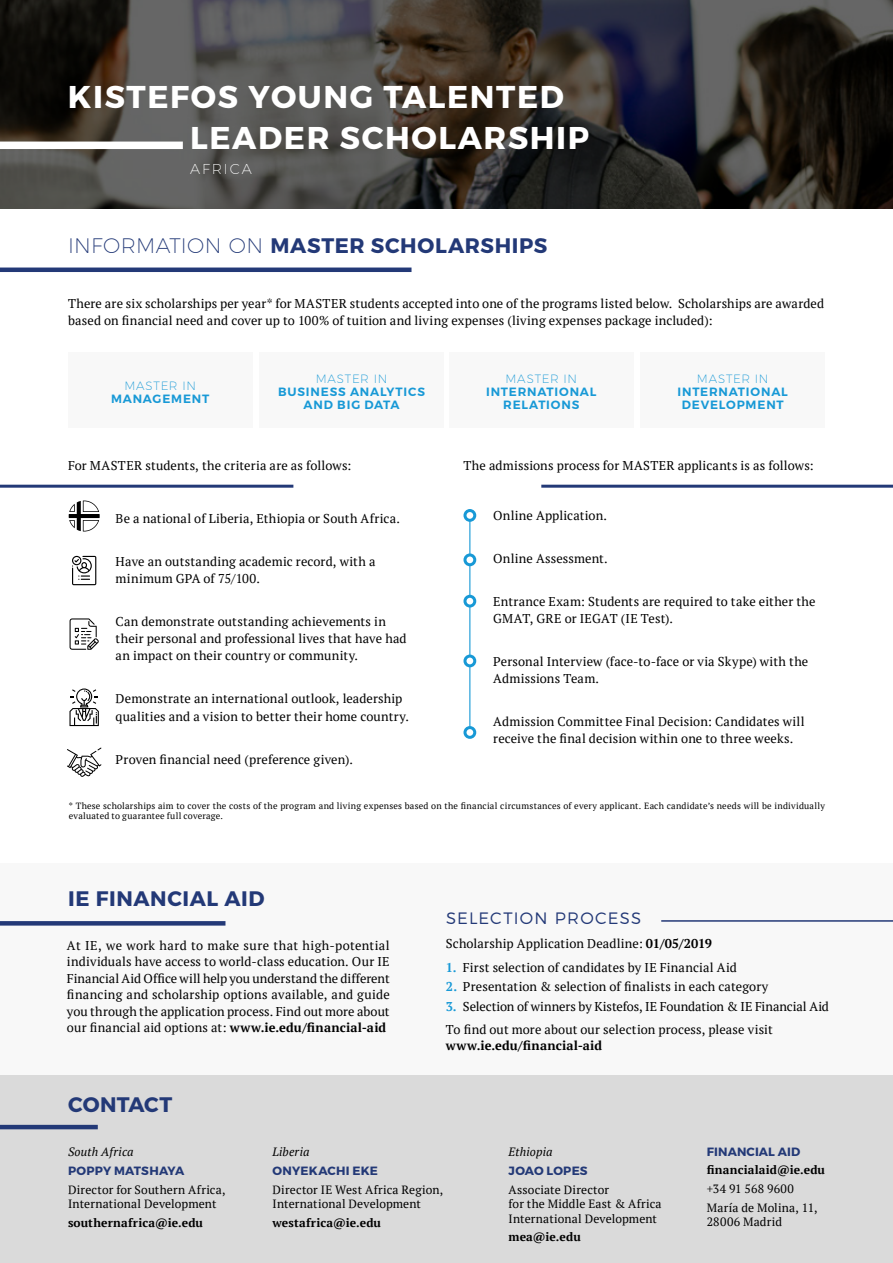
<style>
.page{position:relative;width:893px;height:1263px;background:#fff}
.page>*{position:absolute;margin:0;border:0;box-sizing:border-box;transform-origin:0 0}
.t1{font:700 31.5px "Montserrat";letter-spacing:.05em;color:#fff}
.t2{font:700 21px "Montserrat";letter-spacing:.03em;color:#233977}
.t3{font:700 21px "Montserrat";letter-spacing:.005em;color:#233977}
.t4{font:300 16.5px "Montserrat";letter-spacing:.075em;color:#233977}
.t5{font:200 14.4px "Montserrat";letter-spacing:.125em;color:#fff}
.t6{font:12.75px/17.2px "PT Serif";letter-spacing:.005em;color:#000}
.t7{font:700 12.75px "PT Serif";letter-spacing:.015em;color:#000}
.t8{font:12px/14.4px "PT Serif";letter-spacing:.015em;color:#000}
.t9{font:600 12px/13.2px "Montserrat";letter-spacing:.065em;color:#1899d6;text-align:center}
.t10{font:700 12px "PT Serif";letter-spacing:.015em;color:#000}
.t11{font:700 12px "Montserrat";letter-spacing:.015em;color:#233977}
.t12{font:200 12px "Montserrat";letter-spacing:.06em;color:#1899d6}
.t13{font:italic 12px "PT Serif";letter-spacing:.01em;color:#000}
.t14{font:9px/9.9px "PT Serif";letter-spacing:.025em;color:#000}
.s1{font-weight:200}
.s2{font-weight:700}
.s3{font-weight:700;color:#1899d6}
</style>
<div class="page">
<div style="left:0;top:863px;width:893px;height:400px;background:#f8f8f8"></div>
<div style="left:0;top:1076px;width:893px;height:187px;background:#dadada"></div>
<svg style="left:0;top:0;width:893px;height:208px;background:#3a3735"></svg>
<hr style="left:469px;top:509px;width:1px;height:223px;background:#1899d6">
<div style="left:68px;top:353px;width:184px;height:75px;background:#f8f8f8"></div>
<div style="left:259px;top:353px;width:185px;height:75px;background:#f8f8f8"></div>
<div style="left:449px;top:353px;width:184px;height:75px;background:#f8f8f8"></div>
<div style="left:640px;top:353px;width:185px;height:75px;background:#f8f8f8"></div>
<svg style="left:69px;top:500px;width:31px;height:31px"></svg>
<svg style="left:72px;top:556px;width:24px;height:29px"></svg>
<svg style="left:69px;top:688px;width:30px;height:38px"></svg>
<svg style="left:70px;top:618px;width:29px;height:32px"></svg>
<svg style="left:67px;top:747px;width:34px;height:30px"></svg>
<div style="left:465px;top:510px;width:10px;height:10px;background:#fff;border-radius:50%"></div>
<div style="left:463px;top:509px;width:13px;height:13px;border:3px solid #1899d6;border-radius:50%"></div>
<div style="left:465px;top:555px;width:10px;height:10px;background:#fff;border-radius:50%"></div>
<div style="left:463px;top:553px;width:13px;height:13px;border:3px solid #1899d6;border-radius:50%"></div>
<div style="left:465px;top:596px;width:10px;height:10px;background:#fff;border-radius:50%"></div>
<div style="left:463px;top:595px;width:13px;height:12px;border:3px solid #1899d6;border-radius:50%"></div>
<div style="left:465px;top:656px;width:10px;height:10px;background:#fff;border-radius:50%"></div>
<div style="left:463px;top:655px;width:13px;height:12px;border:3px solid #1899d6;border-radius:50%"></div>
<div style="left:465px;top:727px;width:10px;height:10px;background:#fff;border-radius:50%"></div>
<div style="left:463px;top:726px;width:13px;height:13px;border:3px solid #1899d6;border-radius:50%"></div>
<hr style="left:0;top:485px;width:293px;height:3px;background:#233977">
<hr style="left:541px;top:485px;width:352px;height:3px;background:#233977">
<svg style="left:0;top:921px;width:225px;height:4px"></svg>
<hr style="left:0;top:1125px;width:98px;height:4px;background:#233977">
<div style="left:0;top:267px;width:411px;height:5px;background:#233977"></div>
<div style="left:0;top:142px;width:183px;height:7px;background:#fff"></div>
<hr style="left:661px;top:920px;width:232px;height:2px;background:#233977">
<h1 class="t1" style="left:68px;top:77px;width:498px">KISTEFOS YOUNG TALENTED</h1>
<h1 class="t1" style="left:190px;top:118px;width:400px">LEADER SCHOLARSHIP</h1>
<p class="t5" style="left:190px;top:160px;width:63px">AFRICA</p>
<h2 class="t2" style="left:68px;top:232px;width:481px"><span class="s1">INFORMATION ON</span> MASTER SCHOLARSHIPS</h2>
<p class="t6" style="left:68px;top:294px;width:758px">There are six scholarships per year* for MASTER students accepted into one of the programs listed below. Scholarships are awarded based on financial need and cover up to 100% of tuition and living expenses (living expenses package included):</p>
<p class="t12" style="left:124px;top:378px;width:73px">MASTER IN</p>
<p class="t9" style="left:111px;top:392px;width:100px">MANAGEMENT</p>
<p class="t12" style="left:316px;top:371px;width:73px">MASTER IN</p>
<p class="t9" style="left:278px;top:385px;width:148px">BUSINESS ANALYTICS<br>AND BIG DATA</p>
<p class="t6" style="left:68px;top:457px;width:285px">For MASTER students, the criteria are as follows:</p>
<p class="t6" style="left:116px;top:509px;width:286px">Be a national of Liberia, Ethiopia or South Africa.</p>
<p class="t6" style="left:116px;top:552px;width:261px">Have an outstanding academic record, with a minimum GPA of 75/100.</p>
<p class="t6" style="left:116px;top:613px;width:292px">Can demonstrate outstanding achievements in their personal and professional lives that have had an impact on their country or community.</p>
<p class="t6" style="left:116px;top:690px;width:295px">Demonstrate an international outlook, leadership qualities and a vision to better their home country.</p>
<p class="t6" style="left:116px;top:750px;width:239px">Proven financial need (preference given).</p>
<p class="t12" style="left:506px;top:371px;width:73px">MASTER IN</p>
<p class="t9" style="left:486px;top:385px;width:112px">INTERNATIONAL<br>RELATIONS</p>
<p class="t12" style="left:697px;top:371px;width:73px">MASTER IN</p>
<p class="t9" style="left:678px;top:385px;width:112px">INTERNATIONAL<br>DEVELOPMENT</p>
<p class="t6" style="left:463px;top:457px;width:352px">The admissions process for MASTER applicants is as follows:</p>
<p class="t6" style="left:493px;top:507px;width:115px">Online Application.</p>
<p class="t6" style="left:493px;top:550px;width:116px">Online Assessment.</p>
<p class="t6" style="left:493px;top:592px;width:324px">Entrance Exam: Students are required to take either the<br>GMAT, GRE or IEGAT (IE Test).</p>
<p class="t6" style="left:493px;top:652px;width:316px">Personal Interview (face-to-face or via Skype) with the<br>Admissions Team.</p>
<p class="t6" style="left:493px;top:712px;width:313px">Admission Committee Final Decision: Candidates will receive the final decision within one to three weeks.</p>
<p class="t14" style="left:69px;top:800px;width:758px">* These scholarships aim to cover the costs of the program and living expenses based on the financial circumstances of every applicant. Each candidate’s needs will be individually evaluated to guarantee full coverage.</p>
<h2 class="t2" style="left:68px;top:885px;width:198px">IE FINANCIAL AID</h2>
<p class="t6" style="left:67px;top:937px;width:324px;line-height:16.5px;text-align:justify">At IE, we work hard to make sure that high-potential individuals have access to world-class education. Our IE Financial Aid Office will help you understand the different financing and scholarship options available, and guide you through the application process. Find out more about our financial aid options at: <span class="s2">www.ie.edu/financial-aid</span></p>
<p class="t4" style="left:446px;top:908px;width:197px">SELECTION PROCESS</p>
<p class="t6" style="left:446px;top:934px;width:267px">Scholarship Application Deadline: <span class="s2">01/05/2019</span></p>
<p class="t6" style="left:446px;top:958px;width:292px"><span class="s3">1.</span> First selection of candidates by IE Financial Aid</p>
<p class="t6" style="left:446px;top:978px;width:324px"><span class="s3">2.</span> Presentation &amp; selection of finalists in each category</p>
<p class="t6" style="left:446px;top:994px;width:384px;line-height:23.9px"><span class="s3">3.</span> Selection of winners by Kistefos, IE Foundation &amp; IE Financial Aid<br>To find out more about our selection process, please visit</p>
<p class="t7" style="left:446px;top:1037px;width:158px">www.ie.edu/financial-aid</p>
<h2 class="t3" style="left:68px;top:1091px;width:106px">CONTACT</h2>
<p class="t13" style="left:68px;top:1144px;width:67px">South Africa</p>
<p class="t11" style="left:68px;top:1163px;width:118px">POPPY MATSHAYA</p>
<p class="t8" style="left:68px;top:1182px;width:159px">Director for Southern Africa,<br>International Development</p>
<p class="t10" style="left:68px;top:1214px;width:137px">southernafrica@ie.edu</p>
<p class="t13" style="left:272px;top:1144px;width:39px">Liberia</p>
<p class="t11" style="left:273px;top:1163px;width:107px">ONYEKACHI EKE</p>
<p class="t8" style="left:272px;top:1182px;width:172px">Director IE West Africa Region,<br>International Development</p>
<p class="t10" style="left:272px;top:1214px;width:110px">westafrica@ie.edu</p>
<p class="t13" style="left:509px;top:1144px;width:45px">Ethiopia</p>
<p class="t11" style="left:509px;top:1163px;width:81px">JOAO LOPES</p>
<p class="t8" style="left:509px;top:1182px;width:155px">Associate Director<br>for the Middle East &amp; Africa<br>International Development</p>
<p class="t10" style="left:509px;top:1229px;width:74px">mea@ie.edu</p>
<p class="t11" style="left:707px;top:1144px;width:95px">FINANCIAL AID</p>
<p class="t10" style="left:707px;top:1162px;width:120px">financialaid@ie.edu</p>
<p class="t8" style="left:707px;top:1179px;width:112px;line-height:18.6px">+34 91 568 9600<br>María de Molina, 11,</p>
<p class="t8" style="left:707px;top:1214px;width:77px">28006 Madrid</p>
</div>
